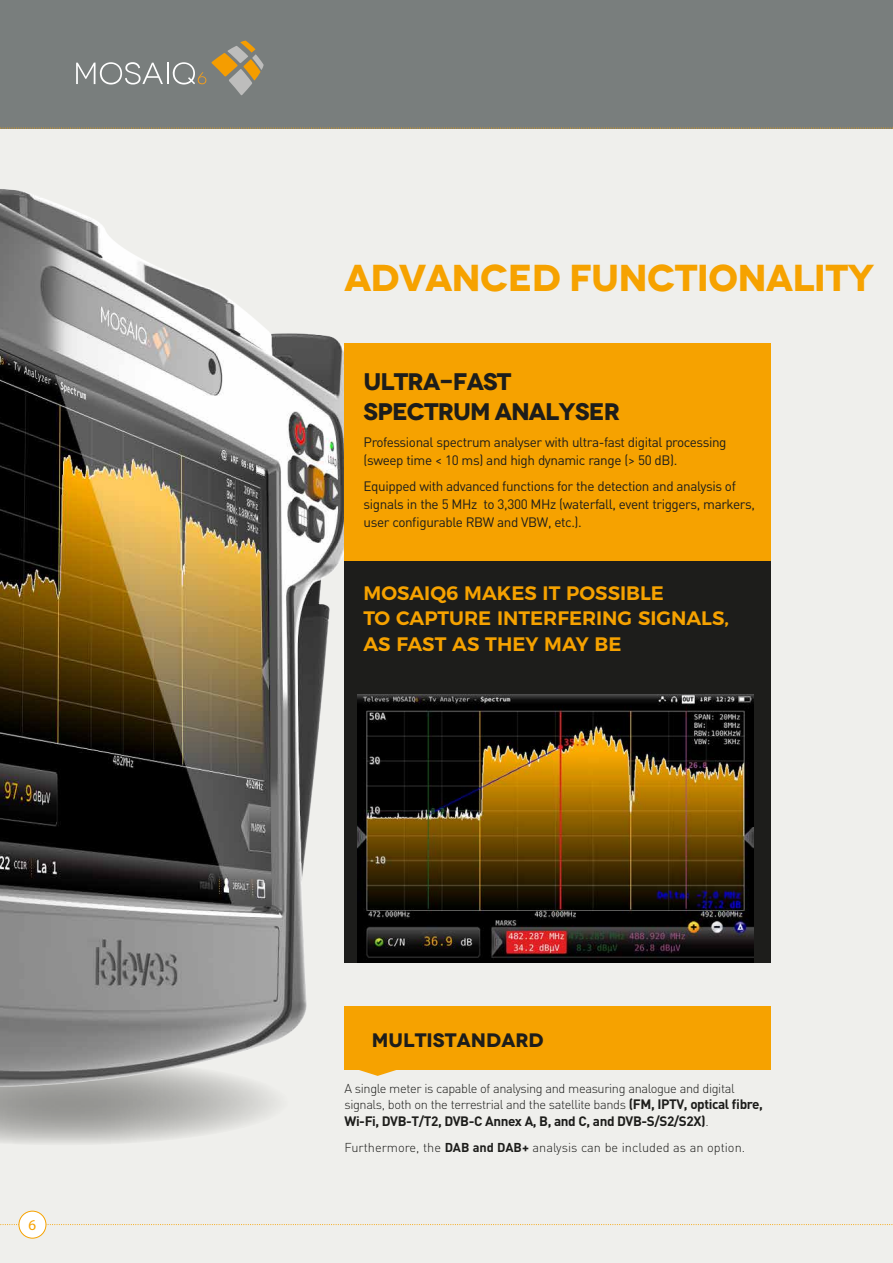
<style>
.page{position:relative;width:893px;height:1263px;background:#fff}
.page>*{position:absolute;margin:0;border:0;box-sizing:border-box;transform-origin:0 0}
.t1{font:700 expanded 37.5px "Novecento";letter-spacing:-.02em;color:#f6a200}
.t2{font:700 expanded 24px/30px "Novecento";letter-spacing:-.04em;color:#1d1d1b}
.t3{font:600 19.5px/25.5px "Montserrat";color:#f6a200}
.t4{font:700 expanded 19.5px "Novecento";color:#1d1d1b}
.t5{font:15px "Myriad Pro";color:#f6a200}
.t6{font:13.5px/18px "DIN Pro";letter-spacing:-.03em;color:#1d1d1b}
.t7{font:700 13.5px "DIN Pro";letter-spacing:-.03em;color:#1d1d1b}
.t8{font:300 12.75px/16.2px "DIN Pro";letter-spacing:-.03em;color:#1d1d1b}
.t9{font:300 12.75px "DIN Pro";color:#1d1d1b}
.s1{font-weight:700;font-size:13.5px}
.s2{font-weight:300;font-size:12.75px}
.s3{font-weight:700}
</style>
<div class="page">
<div style="left:0;top:129px;width:893px;height:1134px;background:#efefec"></div>
<div style="left:0;top:0;width:893px;height:128px;background:#797e7d"></div>
<svg style="left:403px;top:128px;width:490px;height:1px"></svg>
<img style="left:0;top:40px;width:403px;height:1103px">
<svg style="left:0;top:1224px;width:893px;height:1px"></svg>
<div style="left:19px;top:1211px;width:27px;height:27px;background:#fff;border-radius:50%"></div>
<div style="left:19px;top:1211px;width:27px;height:27px;border:1px solid #f6a200;border-radius:50%"></div>
<div style="left:344px;top:343px;width:427px;height:218px;background:#f6a200"></div>
<div style="left:344px;top:561px;width:427px;height:402px;background:#1d1d1b"></div>
<img style="left:358px;top:695px;width:396px;height:268px">
<div style="left:344px;top:1006px;width:427px;height:64px;background:#f6a200"></div>
<svg style="left:358px;top:1070px;width:39px;height:6px"></svg>
<p class="t5" style="left:29px;top:1216px;width:9px">6</p>
<h1 class="t1" style="left:344px;top:254px;width:532px">ADVANCED FUNCTIONALITY</h1>
<h2 class="t2" style="left:364px;top:367px;width:258px">ULTRA-FAST<br>SPECTRUM ANALYSER</h2>
<p class="t6" style="left:364px;top:433px;width:364px">Professional spectrum analyser with ultra-fast digital processing (sweep time &lt; 10 ms) and high dynamic range (&gt; 50 dB).</p>
<p class="t6" style="left:364px;top:477px;width:393px">Equipped with advanced functions for the detection and analysis of signals in the 5 MHz to 3,300 MHz (waterfall, event triggers, markers, user configurable RBW and VBW, etc.).</p>
<h3 class="t3" style="left:364px;top:579px;width:367px">MOSAIQ6 MAKES IT POSSIBLE<br>TO CAPTURE INTERFERING SIGNALS,<br>AS FAST AS THEY MAY BE</h3>
<h3 class="t4" style="left:372px;top:1027px;width:174px">MULTISTANDARD</h3>
<p class="t8" style="left:344px;top:1080px;width:420px">A single meter is capable of analysing and measuring analogue and digital signals, both on the terrestrial and the satellite bands <span class="s1">(FM, IPTV, optical fibre,</span></p>
<p class="t7" style="left:344px;top:1111px;width:366px">Wi-Fi, DVB-T/T2, DVB-C Annex A, B, and C, and DVB-S/S2/S2X)<span class="s2">.</span></p>
<p class="t9" style="left:344px;top:1139px;width:402px">Furthermore, the <span class="s3">DAB and DAB+</span> analysis can be included as an option.</p>
</div>
